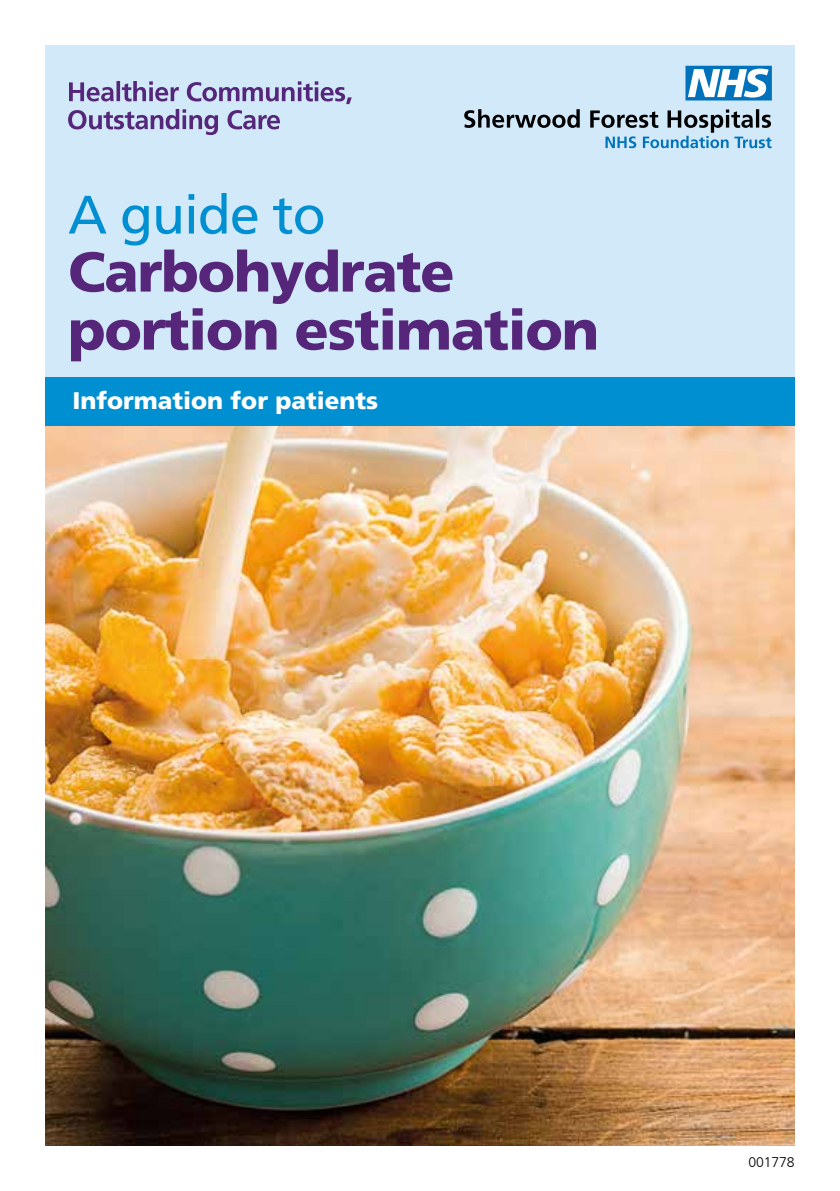
<style>
.page{position:relative;width:840px;height:1191px;background:#fff}
.page>*{position:absolute;margin:0;border:0;box-sizing:border-box;transform-origin:0 0}
.t1{font:900 56px/58px "Frutiger LT Com";letter-spacing:-.02em;color:#552679}
.t2{font:54px "Frutiger LT Com";letter-spacing:-.02em;color:#0090d2}
.t3{font:900 24px "Frutiger LT Com";color:#fff}
.t4{font:300 14px "Frutiger LT Com";letter-spacing:-.01em;color:#000}
</style>
<div class="page">
<img style="left:45px;top:425px;width:749px;height:720px">
<div style="left:45px;top:45px;width:749px;height:348px;background:#d2e9f9"></div>
<svg style="left:464px;top:109px;width:307px;height:39px"></svg>
<svg style="left:685px;top:66px;width:86px;height:34px"></svg>
<div style="left:45px;top:377px;width:749px;height:48px;background:#0090d2"></div>
<svg style="left:68px;top:81px;width:283px;height:54px"></svg>
<p class="t2" style="left:68px;top:183px;width:259px">A guide to</p>
<p class="t1" style="left:68px;top:243px;width:532px">Carbohydrate portion estimation</p>
<p class="t3" style="left:72px;top:385px;width:307px">Information for patients</p>
<p class="t4" style="left:748px;top:1153px;width:48px">001778</p>
</div>
